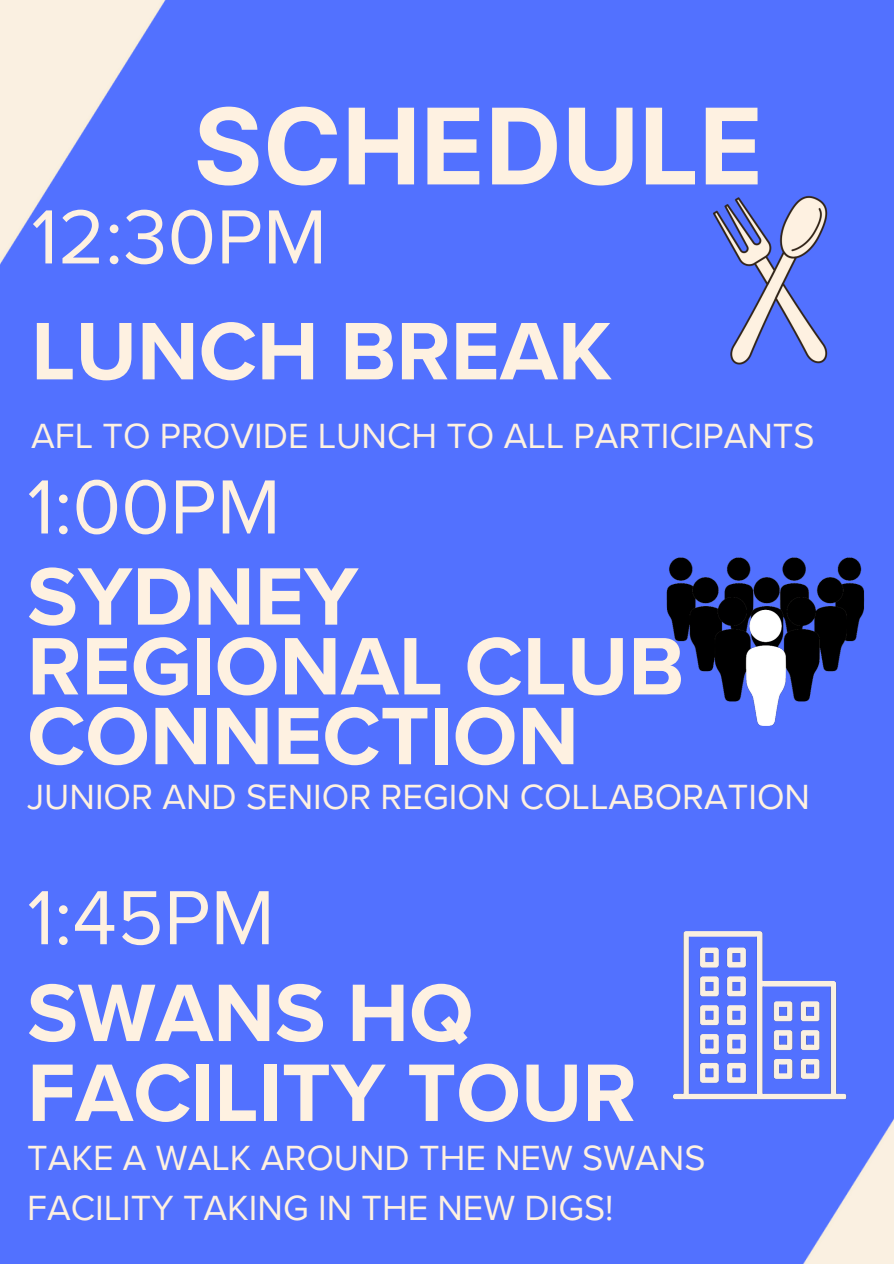
<style>
.page{position:relative;width:894px;height:1264px;background:#fff}
.page>*{position:absolute;margin:0;border:0;box-sizing:border-box;transform-origin:0 0}
.t1{font:700 105.45px "Inter";color:#fef1e1}
.t2{font:700 84.45px/69.8px "Proxima Nova";color:#fef1e1}
.t3{font:79.5px "Proxima Nova";color:#fef1e1}
.t4{font:36px/49.5px "Proxima Nova";color:#fef1e1}
</style>
<div class="page">
<div style="left:0;top:0;width:893px;height:1263px;background:#5271ff"></div>
<img style="left:0;top:0;width:166px;height:265px">
<img style="left:672px;top:931px;width:221px;height:332px">
<img style="left:713px;top:195px;width:115px;height:170px">
<img style="left:666px;top:557px;width:199px;height:169px">
<p class="t1" style="left:193px;top:83px;width:571px">SCHEDULE</p>
<p class="t3" style="left:31px;top:190px;width:297px">12:30PM</p>
<p class="t2" style="left:31px;top:318px;width:581px">LUNCH BREAK</p>
<p class="t4" style="left:31px;top:412px;width:784px">AFL TO PROVIDE LUNCH TO ALL PARTICIPANTS</p>
<p class="t3" style="left:27px;top:460px;width:255px">1:00PM</p>
<p class="t2" style="left:27px;top:563px;width:658px">SYDNEY<br>REGIONAL CLUB<br>CONNECTION</p>
<p class="t4" style="left:27px;top:773px;width:784px">JUNIOR AND SENIOR REGION COLLABORATION</p>
<p class="t3" style="left:27px;top:871px;width:249px">1:45PM</p>
<h1 class="t2" style="left:27px;top:974px;width:611px;line-height:79.8px">SWANS HQ<br>FACILITY TOUR</h1>
<p class="t4" style="left:27px;top:1134px;width:679px">TAKE A WALK AROUND THE NEW SWANS<br>FACILITY TAKING IN THE NEW DIGS!</p>
</div>
